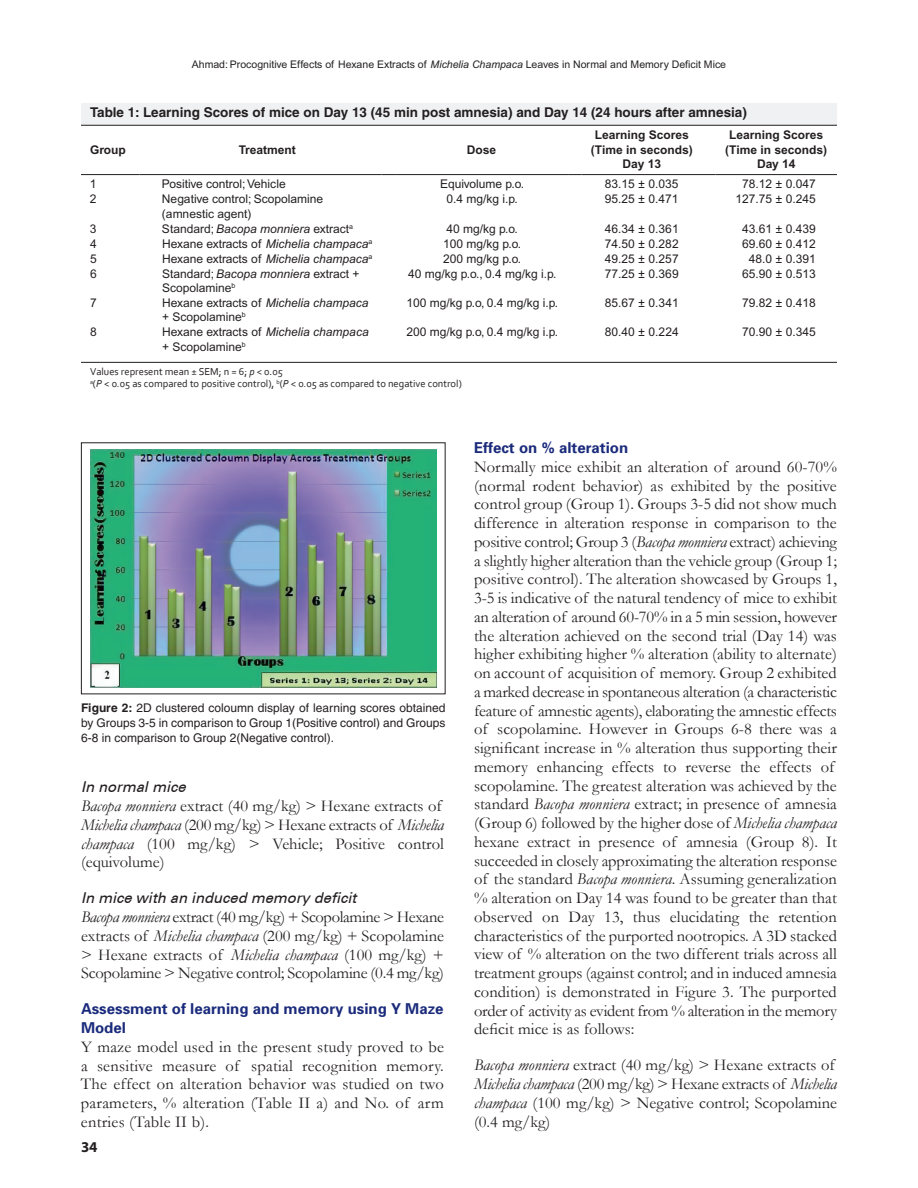
<style>
.page{position:relative;width:918px;height:1188px;background:#fff}
.page>*{position:absolute;margin:0;border:0;box-sizing:border-box;transform-origin:0 0}
.t1{font:16.5px/18.8px "Garamond";letter-spacing:.005em;color:#231f20}
.t2{font:700 15px/18.8px "Univers";color:#1b2b7c}
.t3{font:italic 15px "Univers CE";letter-spacing:-.01em;color:#231f20}
.t4{font:700 15px "Myriad Pro";color:#231f20}
.t5{font:700 13.5px "Helvetica";color:#231f20}
.t6{font:12px/14.2px "Arial";color:#231f20}
.t7{font:12px/15px "Helvetica";color:#231f20;text-align:justify}
.t8{font:700 12px/14.2px "Arial";color:#231f20;text-align:center}
.t9{font:10.5px/12.8px "Corbel";color:#231f20}
.t10{font:10.5px "Arial";color:#231f20}
.s1{font-style:italic}
.s2{font-weight:700}
</style>
<div class="page">
<div style="left:81px;top:104px;width:756px;height:21px;background:#f0f1f2"></div>
<hr style="left:81px;top:174px;width:59px;height:1px;background:#231f20">
<svg style="left:140px;top:174px;width:13px;height:1px"></svg>
<hr style="left:153px;top:174px;width:229px;height:1px;background:#231f20">
<svg style="left:382px;top:174px;width:13px;height:1px"></svg>
<hr style="left:395px;top:174px;width:173px;height:1px;background:#231f20">
<svg style="left:568px;top:174px;width:14px;height:1px"></svg>
<hr style="left:582px;top:174px;width:120px;height:1px;background:#231f20">
<svg style="left:702px;top:174px;width:14px;height:1px"></svg>
<hr style="left:716px;top:174px;width:121px;height:1px;background:#231f20">
<hr style="left:81px;top:125px;width:756px;height:1px;background:#231f20">
<hr style="left:81px;top:362px;width:756px;height:1px;background:#231f20">
<img style="left:90px;top:449px;width:346px;height:239px">
<p class="t10" style="left:192px;top:58px;width:536px">Ahmad: Procognitive Effects of Hexane Extracts of <span class="s1">Michelia Champaca</span> Leaves in Normal and Memory Deficit Mice</p>
<p class="t5" style="left:90px;top:104px;width:658px">Table 1: Learning Scores of mice on Day 13 (45 min post amnesia) and Day 14 (24 hours after amnesia)</p>
<p class="t8" style="left:90px;top:142px;width:37px">Group</p>
<p class="t8" style="left:239px;top:142px;width:59px">Treatment</p>
<p class="t8" style="left:467px;top:142px;width:31px">Dose</p>
<p class="t8" style="left:591px;top:128px;width:104px">Learning Scores (Time in seconds)<br>Day 13</p>
<p class="t8" style="left:725px;top:128px;width:104px">Learning Scores (Time in seconds)<br>Day 14</p>
<p class="t6" style="left:90px;top:177px;width:8px">1</p>
<p class="t6" style="left:162px;top:177px;width:125px">Positive control; Vehicle</p>
<p class="t6" style="left:440px;top:177px;width:86px">Equivolume p.o.</p>
<p class="t6" style="left:605px;top:177px;width:75px">83.15 ± 0.035</p>
<p class="t6" style="left:742px;top:177px;width:75px">78.12 ± 0.047</p>
<p class="t6" style="left:90px;top:192px;width:8px">2</p>
<p class="t6" style="left:162px;top:192px;width:163px">Negative control; Scopolamine (amnestic agent)</p>
<p class="t6" style="left:447px;top:192px;width:73px">0.4 mg/kg i.p.</p>
<p class="t6" style="left:605px;top:192px;width:75px">95.25 ± 0.471</p>
<p class="t6" style="left:735px;top:192px;width:82px">127.75 ± 0.245</p>
<p class="t6" style="left:90px;top:222px;width:8px">3</p>
<p class="t6" style="left:162px;top:222px;width:192px">Standard; <span class="s1">Bacopa monniera</span> extract<sup>a</sup></p>
<p class="t6" style="left:446px;top:222px;width:73px">40 mg/kg p.o.</p>
<p class="t6" style="left:605px;top:222px;width:75px">46.34 ± 0.361</p>
<p class="t6" style="left:742px;top:222px;width:75px">43.61 ± 0.439</p>
<p class="t6" style="left:90px;top:237px;width:8px">4</p>
<p class="t6" style="left:162px;top:237px;width:212px">Hexane extracts of <span class="s1">Michelia champaca</span><sup>a</sup></p>
<p class="t6" style="left:443px;top:237px;width:80px">100 mg/kg p.o.</p>
<p class="t6" style="left:605px;top:237px;width:75px">74.50 ± 0.282</p>
<p class="t6" style="left:742px;top:237px;width:75px">69.60 ± 0.412</p>
<p class="t6" style="left:90px;top:252px;width:8px">5</p>
<p class="t6" style="left:162px;top:252px;width:212px">Hexane extracts of <span class="s1">Michelia champaca</span><sup>a</sup></p>
<p class="t6" style="left:443px;top:252px;width:80px">200 mg/kg p.o.</p>
<p class="t6" style="left:605px;top:252px;width:75px">49.25 ± 0.257</p>
<p class="t6" style="left:749px;top:252px;width:69px">48.0 ± 0.391</p>
<p class="t6" style="left:90px;top:267px;width:8px">6</p>
<p class="t6" style="left:162px;top:267px;width:199px">Standard; <span class="s1">Bacopa monniera</span> extract +<br>Scopolamine<sup>b</sup></p>
<p class="t6" style="left:408px;top:267px;width:150px">40 mg/kg p.o., 0.4 mg/kg i.p.</p>
<p class="t6" style="left:605px;top:267px;width:75px">77.25 ± 0.369</p>
<p class="t6" style="left:742px;top:267px;width:75px">65.90 ± 0.513</p>
<p class="t6" style="left:90px;top:296px;width:8px">7</p>
<p class="t6" style="left:162px;top:296px;width:208px">Hexane extracts of <span class="s1">Michelia champaca </span>+ Scopolamine<sup>b</sup></p>
<p class="t6" style="left:406px;top:296px;width:153px">100 mg/kg p.o, 0.4 mg/kg i.p.</p>
<p class="t6" style="left:605px;top:296px;width:75px">85.67 ± 0.341</p>
<p class="t6" style="left:742px;top:296px;width:75px">79.82 ± 0.418</p>
<p class="t6" style="left:90px;top:325px;width:8px">8</p>
<p class="t6" style="left:162px;top:325px;width:208px">Hexane extracts of <span class="s1">Michelia champaca </span>+ Scopolamine<sup>b</sup></p>
<p class="t6" style="left:406px;top:325px;width:153px">200 mg/kg p.o, 0.4 mg/kg i.p.</p>
<p class="t6" style="left:605px;top:325px;width:75px">80.40 ± 0.224</p>
<p class="t6" style="left:742px;top:325px;width:75px">70.90 ± 0.345</p>
<p class="t9" style="left:90px;top:365px;width:373px">Values represent mean ± SEM; n = 6; <span class="s1">p</span> &lt; 0.05<br><sup>a</sup>(<span class="s1">P &lt;</span> 0<span class="s1">.</span>05 as compared to positive control), <sup>b</sup>(<span class="s1">P &lt;</span> 0<span class="s1">.</span>05 as compared to negative control)</p>
<p class="t7" style="left:81px;top:701px;width:366px"><span class="s2">Figure 2:</span> 2D clustered coloumn display of learning scores obtained by Groups 3-5 in comparison to Group 1(Positive control) and Groups 6-8 in comparison to Group 2(Negative control).</p>
<p class="t3" style="left:81px;top:778px;width:106px">In normal mice</p>
<p class="t1" style="left:81px;top:796px;width:364px"><span class="s1">Bacopa monniera</span> extract (40 mg/kg) &gt; Hexane extracts of <span class="s1">Michelia champaca</span> (200 mg/kg) &gt; Hexane extracts of <span class="s1">Michelia champaca</span> (100 mg/kg) &gt; Vehicle; Positive control (equivolume)</p>
<p class="t3" style="left:81px;top:889px;width:277px">In mice with an induced memory deficit</p>
<p class="t1" style="left:81px;top:907px;width:364px;text-align:justify"><span class="s1">Bacopa monniera</span> extract (40 mg/kg) + Scopolamine &gt; Hexane extracts of <span class="s1">Michelia champaca</span> (200 mg/kg) + Scopolamine &gt; Hexane extracts of <span class="s1">Michelia champaca</span> (100 mg/kg) + Scopolamine &gt; Negative control; Scopolamine (0.4 mg/kg)</p>
<p class="t2" style="left:81px;top:1000px;width:364px">Assessment of learning and memory using Y Maze<br>Model</p>
<p class="t1" style="left:81px;top:1037px;width:364px;text-align:justify">Y maze model used in the present study proved to be a sensitive measure of spatial recognition memory.<br>The effect on alteration behavior was studied on two parameters, % alteration (Table II a) and No. of arm entries (Table II b).</p>
<p class="t4" style="left:81px;top:1137px;width:18px">34</p>
<p class="t2" style="left:474px;top:439px;width:156px">Effect on % alteration</p>
<p class="t1" style="left:474px;top:457px;width:365px">Normally mice exhibit an alteration of around 60-70% (normal rodent behavior) as exhibited by the positive control group (Group 1). Groups 3-5 did not show much difference in alteration response in comparison to the positive control; Group 3 (<span class="s1">Bacopa monniera</span> extract) achieving a slightly higher alteration than the vehicle group (Group 1; positive control). The alteration showcased by Groups 1, 3-5 is indicative of the natural tendency of mice to exhibit an alteration of around 60-70% in a 5 min session, however the alteration achieved on the second trial (Day 14) was higher exhibiting higher % alteration (ability to alternate) on account of acquisition of memory. Group 2 exhibited a marked decrease in spontaneous alteration (a characteristic feature of amnestic agents), elaborating the amnestic effects of scopolamine. However in Groups 6-8 there was a significant increase in % alteration thus supporting their memory enhancing effects to reverse the effects of scopolamine. The greatest alteration was achieved by the standard <span class="s1">Bacopa monniera</span> extract; in presence of amnesia (Group 6) followed by the higher dose of <span class="s1">Michelia champaca </span>hexane extract in presence of amnesia (Group 8). It succeeded in closely approximating the alteration response of the standard <span class="s1">Bacopa monniera</span>. Assuming generalization % alteration on Day 14 was found to be greater than that observed on Day 13, thus elucidating the retention characteristics of the purported nootropics. A 3D stacked view of % alteration on the two different trials across all treatment groups (against control; and in induced amnesia condition) is demonstrated in Figure 3. The purported order of activity as evident from % alteration in the memory deficit mice is as follows:</p>
<p class="t1" style="left:474px;top:1055px;width:364px"><span class="s1">Bacopa monniera</span> extract (40 mg/kg) &gt; Hexane extracts of <span class="s1">Michelia champaca</span> (200 mg/kg) &gt; Hexane extracts of <span class="s1">Michelia champaca</span> (100 mg/kg) &gt; Negative control; Scopolamine (0.4 mg/kg)</p>
</div>
